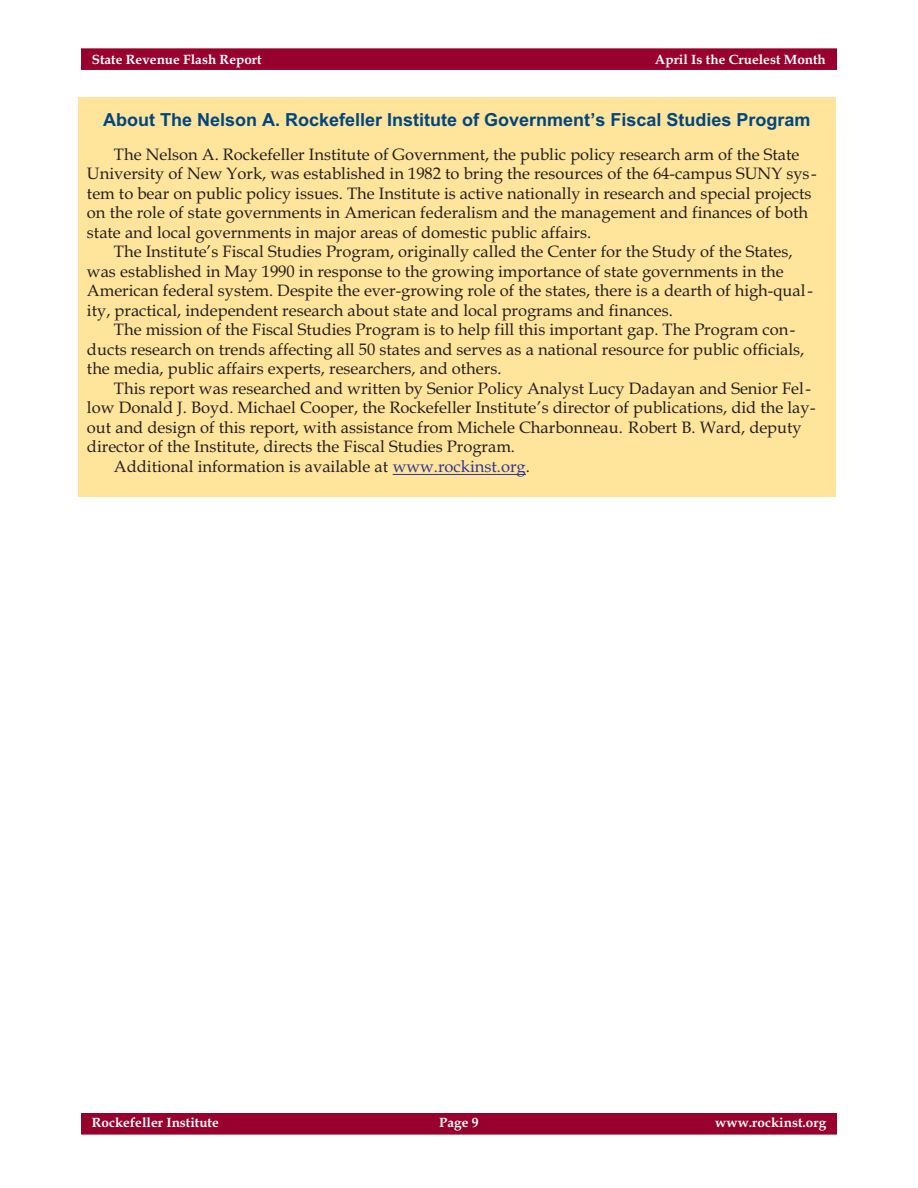
<style>
.page{position:relative;width:918px;height:1188px;background:#fff}
.page>*{position:absolute;margin:0;border:0;box-sizing:border-box;transform-origin:0 0}
.t1{font:700 18px "Arial";color:#00467f}
.t2{font:16.5px/19.5px "Book Antiqua";color:#231f20}
.t3{font:700 13.5px "Book Antiqua";color:#fff}
.s1{color:#2d3695}
</style>
<div class="page">
<div style="left:81px;top:48px;width:756px;height:22px;background:#98002e"></div>
<div style="left:81px;top:1113px;width:756px;height:22px;background:#98002e"></div>
<div style="left:78px;top:97px;width:758px;height:399px;background:#ffe49c"></div>
<hr style="left:393px;top:474px;width:133px;height:1px;background:#2d3695">
<p class="t3" style="left:92px;top:51px;width:171px">State Revenue Flash Report</p>
<p class="t3" style="left:655px;top:51px;width:172px">April Is the Cruelest Month</p>
<p class="t1" style="left:103px;top:114px;width:709px">About The Nelson A. Rockefeller Institute of Government’s Fiscal Studies Program</p>
<p class="t2" style="left:87px;top:146px;width:731px;text-indent:27px">The Nelson A. Rockefeller Institute of Government, the public policy research arm of the State University of New York, was established in 1982 to bring the resources of the 64-campus SUNY sys&shy;tem to bear on public policy issues. The Institute is active nationally in research and special projects on the role of state governments in American federalism and the management and finances of both state and local governments in major areas of domestic public affairs.</p>
<p class="t2" style="left:87px;top:244px;width:727px;text-indent:27px">The Institute’s Fiscal Studies Program, originally called the Center for the Study of the States, was established in May 1990 in response to the growing importance of state governments in the American federal system. Despite the ever-growing role of the states, there is a dearth of high-qual&shy;ity, practical, independent research about state and local programs and finances.</p>
<p class="t2" style="left:87px;top:322px;width:719px;text-indent:27px">The mission of the Fiscal Studies Program is to help fill this important gap. The Program con&shy;ducts research on trends affecting all 50 states and serves as a national resource for public officials, the media, public affairs experts, researchers, and others.</p>
<p class="t2" style="left:114px;top:380px;width:698px">This report was researched and written by Senior Policy Analyst Lucy Dadayan and Senior Fel-</p>
<p class="t2" style="left:87px;top:400px;width:730px">low Donald J. Boyd. Michael Cooper, the Rockefeller Institute’s director of publications, did the lay-</p>
<p class="t2" style="left:87px;top:419px;width:716px">out and design of this report, with assistance from Michele Charbonneau. Robert B. Ward, deputy</p>
<p class="t2" style="left:87px;top:439px;width:430px">director of the Institute, directs the Fiscal Studies Program.</p>
<p class="t2" style="left:114px;top:458px;width:418px">Additional information is available at <span class="s1">www.rockinst.org</span>.</p>
<p class="t3" style="left:92px;top:1115px;width:129px">Rockefeller Institute</p>
<p class="t3" style="left:439px;top:1115px;width:41px">Page 9</p>
<p class="t3" style="left:715px;top:1115px;width:113px">www.rockinst.org</p>
</div>
